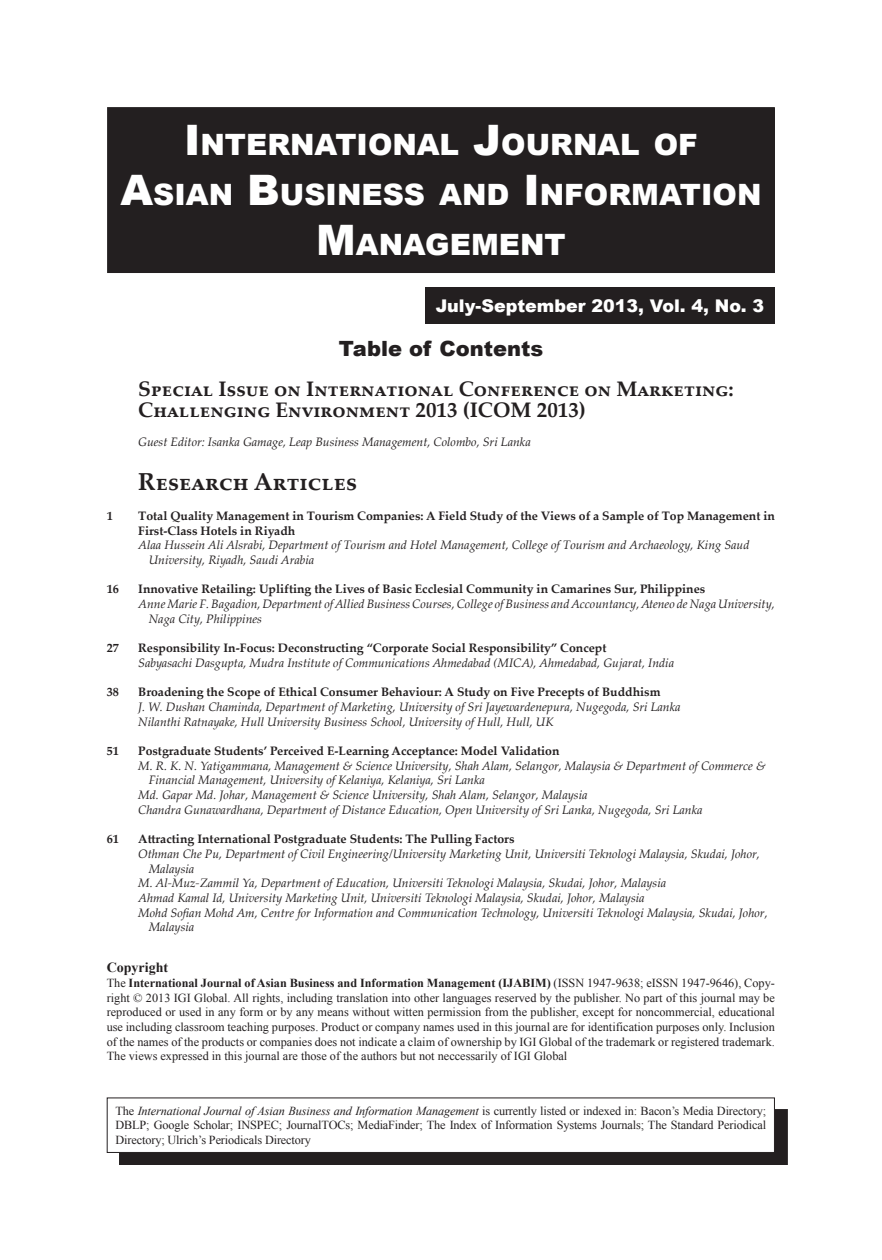
<style>
.page{position:relative;width:882px;height:1260px;background:#fff}
.page>*{position:absolute;margin:0;border:0;box-sizing:border-box;transform-origin:0 0}
.t1{font:900 29.4px/50.4px "Arial";color:#fff;text-align:center}
.hanging_indent{font:700 24.5px "Palatino Linotype";color:#231f20}
.hanging_indent-2{font:700 21px "Palatino Linotype";color:#231f20}
.t2{font:900 21px "Arial";color:#231f20}
.t3{font:900 17.5px "Arial";color:#fff}
.BackCFASubheads{font:700 14px "Times New Roman";color:#231f20}
.hanging_indent-3{font:italic 12.25px "Palatino Linotype";color:#231f20}
.Para_No_Ind{font:12.25px/14.7px "Times New Roman";letter-spacing:-.005em;color:#231f20;text-align:justify}
.hanging_indent-4{font:700 12.25px/14.7px "Palatino Linotype";color:#231f20}
.s1{font-size:42px}
.s2{font-weight:700}
.s3{font-style:italic}
</style>
<div class="page">
<div style="left:425px;top:287px;width:350px;height:37px;background:#231f20"></div>
<div style="left:108px;top:108px;width:666px;height:164px;background:#231f20"></div>
<div style="left:107px;top:107px;width:668px;height:166px;border:2px solid #231f20"></div>
<div style="left:119px;top:1110px;width:668px;height:55px;background:#231f20"></div>
<div style="left:107px;top:1098px;width:667px;height:54px;background:#fff"></div>
<div style="left:107px;top:1097px;width:668px;height:56px;border:1px solid #231f20"></div>
<p class="t1" style="left:120px;top:118px;width:643px"><span class="s1">I</span>NTERNATIONAL <span class="s1">J</span>OURNAL OF<br><span class="s1">A</span>SIAN <span class="s1">B</span>USI NESS AND <span class="s1">I</span>NFORMATION<br><span class="s1">M</span>ANAGEMENT</p>
<p class="t3" style="left:436px;top:293px;width:330px">July-September 2013, Vol. 4, No. 3</p>
<p class="t2" style="left:339px;top:334px;width:206px">Table of Contents</p>
<p class="hanging_indent-2" style="left:138px;top:374px;width:597px">Special Issue on International Conference on Marketing:</p>
<p class="hanging_indent-2" style="left:138px;top:395px;width:449px">Challenging Environment 2013 (ICOM 2013)</p>
<p class="hanging_indent-3" style="left:138px;top:433px;width:394px">Guest Editor: Isanka Gamage, Leap Business Management, Colombo, Sri Lanka</p>
<p class="hanging_indent" style="left:138px;top:465px;width:220px">Research Articles</p>
<p class="hanging_indent-4" style="left:107px;top:508px;width:8px">1</p>
<p class="hanging_indent-4" style="left:138px;top:508px;width:638px">Total Quality Management in Tourism Companies: A Field Study of the Views of a Sample of Top Management in<br>First-Class Hotels in Riyadh</p>
<p class="hanging_indent-3" style="left:138px;top:536px;width:613px">Alaa Hussein Ali Alsrabi, Department of Tourism and Hotel Management, College of Tourism and Archaeology, King Saud</p>
<p class="hanging_indent-3" style="left:149px;top:551px;width:167px">University, Riyadh, Saudi Arabia</p>
<p class="hanging_indent-4" style="left:107px;top:581px;width:14px">16</p>
<p class="hanging_indent-4" style="left:138px;top:581px;width:569px">Innovative Retailing: Uplifting the Lives of Basic Ecclesial Community in Camarines Sur, Philippines</p>
<p class="hanging_indent-3" style="left:138px;top:595px;width:638px">Anne Marie F. Bagadion, Department of Allied Business Courses, College of Business and Accountancy, Ateneo de Naga University,</p>
<p class="hanging_indent-3" style="left:149px;top:610px;width:115px">Naga City, Philippines</p>
<p class="hanging_indent-4" style="left:107px;top:640px;width:14px">27</p>
<p class="hanging_indent-4" style="left:138px;top:640px;width:470px">Responsibility In-Focus: Deconstructing “Corporate Social Responsibility” Concept</p>
<p class="hanging_indent-3" style="left:138px;top:654px;width:537px">Sabyasachi Dasgupta, Mudra Institute of Communications Ahmedabad (MICA), Ahmedabad, Gujarat, India</p>
<p class="hanging_indent-4" style="left:107px;top:684px;width:14px">38</p>
<p class="hanging_indent-4" style="left:138px;top:684px;width:524px">Broadening the Scope of Ethical Consumer Behaviour: A Study on Five Precepts of Buddhism</p>
<p class="hanging_indent-3" style="left:138px;top:698px;width:544px">J. W. Dushan Chaminda, Department of Marketing, University of Sri Jayewardenepura, Nugegoda, Sri Lanka</p>
<p class="hanging_indent-3" style="left:138px;top:713px;width:417px">Nilanthi Ratnayake, Hull University Business School, University of Hull, Hull, UK</p>
<p class="hanging_indent-4" style="left:107px;top:743px;width:14px">51</p>
<p class="hanging_indent-4" style="left:138px;top:743px;width:423px">Postgraduate Students’ Perceived E-Learning Acceptance: Model Validation</p>
<p class="hanging_indent-3" style="left:138px;top:757px;width:629px">M. R. K. N. Yatigammana, Management &amp; Science University, Shah Alam, Selangor, Malaysia &amp; Department of Commerce &amp;</p>
<p class="hanging_indent-3" style="left:149px;top:772px;width:338px">Financial Management, University of Kelaniya, Kelaniya, Sri Lanka</p>
<p class="hanging_indent-3" style="left:138px;top:786px;width:451px">Md. Gapar Md. Johar, Management &amp; Science University, Shah Alam, Selangor, Malaysia</p>
<p class="hanging_indent-3" style="left:138px;top:801px;width:566px">Chandra Gunawardhana, Department of Distance Education, Open University of Sri Lanka, Nugegoda, Sri Lanka</p>
<p class="hanging_indent-4" style="left:107px;top:831px;width:14px">61</p>
<p class="hanging_indent-4" style="left:138px;top:831px;width:378px">Attracting International Postgraduate Students: The Pulling Factors</p>
<p class="hanging_indent-3" style="left:138px;top:845px;width:623px">Othman Che Pu, Department of Civil Engineering/University Marketing Unit, Universiti Teknologi Malaysia, Skudai, Johor,</p>
<p class="hanging_indent-3" style="left:149px;top:860px;width:47px">Malaysia</p>
<p class="hanging_indent-3" style="left:138px;top:874px;width:530px">M. Al-Muz-Zammil Ya, Department of Education, Universiti Teknologi Malaysia, Skudai, Johor, Malaysia</p>
<p class="hanging_indent-3" style="left:138px;top:889px;width:508px">Ahmad Kamal Id, University Marketing Unit, Universiti Teknologi Malaysia, Skudai, Johor, Malaysia</p>
<p class="hanging_indent-3" style="left:138px;top:904px;width:631px">Mohd Sofian Mohd Am, Centre for Information and Communication Technology, Universiti Teknologi Malaysia, Skudai, Johor,</p>
<p class="hanging_indent-3" style="left:149px;top:919px;width:47px">Malaysia</p>
<p class="BackCFASubheads" style="left:107px;top:958px;width:63px">Copyright</p>
<p class="Para_No_Ind" style="left:107px;top:975px;width:670px">The <span class="s2">International Journal of Asian Business and Information Management (IJABIM)</span> (ISSN 1947-9638; eISSN 1947-9646), Copy&shy;right © 2013 IGI Global. All rights, including translation into other languages reserved by the publisher. No part of this journal may be reproduced or used in any form or by any means without witten permission from the publisher, except for noncommercial, educational use including classroom teaching purposes. Product or company names used in this journal are for identification purposes only. Inclusion of the names of the products or companies does not indicate a claim of ownership by IGI Global of the trademark or registered trademark.<br>The views expressed in this journal are those of the authors but not neccessarily of IGI Global</p>
<p class="Para_No_Ind" style="left:116px;top:1103px;width:652px">The <span class="s3">International Journal of Asian Business and Information Management</span> is currently listed or indexed in: Bacon’s Media Directory; DBLP; Google Scholar; INSPEC; JournalTOCs; MediaFinder; The Index of Information Systems Journals; The Standard Periodical Directory; Ulrich’s Periodicals Directory</p>
</div>
